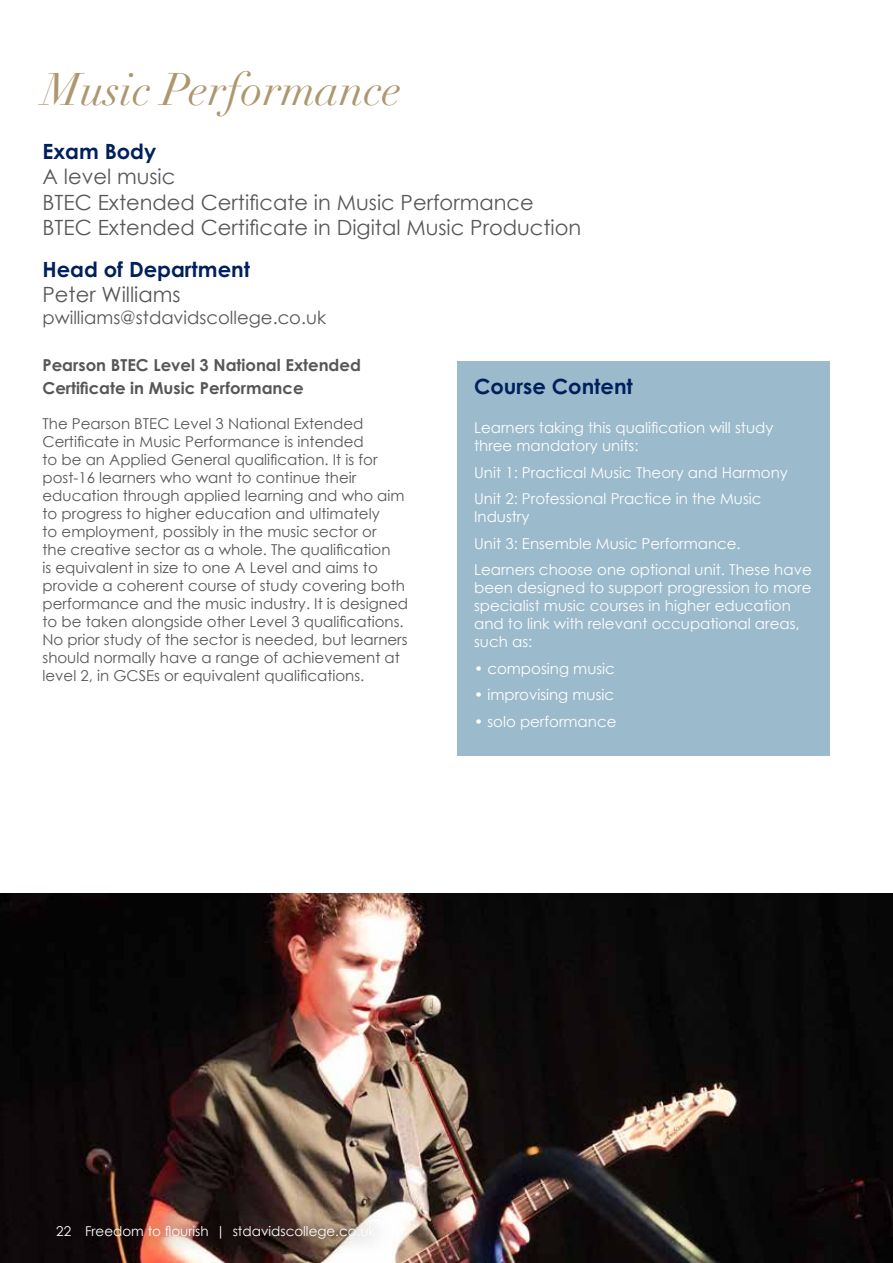
<style>
.page{position:relative;width:893px;height:1263px;background:#fff}
.page>*{position:absolute;margin:0;border:0;box-sizing:border-box;transform-origin:0 0}
.t1{font:italic 45px "Didot LT Pro";color:#ad976e}
.t2{font:21px/25.2px "Century Gothic";color:#575756}
.t3{font:700 21px "Century Gothic Pro";color:#00205c}
.t4{font:18px "Century Gothic";color:#575756}
.t5{font:700 16.5px/22.8px "Century Gothic Pro";color:#575756}
.t6{font:15px/18px "Century Gothic";color:#575756}
.t7{font:15px/18px "Century Gothic";color:#fff}
.t8{font:13.5px "Century Gothic";color:#fff}
</style>
<div class="page">
<img style="left:0;top:893px;width:893px;height:370px">
<div style="left:457px;top:361px;width:372px;height:394px;background:#9bbacc"></div>
<div style="left:68px;top:1210px;width:323px;height:46px;background:#000;opacity:.75"></div>
<h1 class="t1" style="left:43px;top:61px;width:360px">Music Performance</h1>
<h2 class="t3" style="left:43px;top:138px;width:115px">Exam Body</h2>
<h2 class="t2" style="left:43px;top:164px;width:540px">A level music<br>BTEC Extended Certificate in Music Performance<br>BTEC Extended Certificate in Digital Music Production</h2>
<h2 class="t3" style="left:43px;top:256px;width:209px">Head of Department</h2>
<h2 class="t2" style="left:43px;top:282px;width:140px">Peter Williams</h2>
<p class="t4" style="left:43px;top:305px;width:285px">pwilliams@stdavidscollege.co.uk</p>
<p class="t5" style="left:43px;top:353px;width:320px">Pearson BTEC Level 3 National Extended<br>Certificate in Music Performance</p>
<p class="t6" style="left:43px;top:414px;width:367px">The Pearson BTEC Level 3 National Extended Certificate in Music Performance is intended<br>to be an Applied General qualification. It is for post-16 learners who want to continue their education through applied learning and who aim to progress to higher education and ultimately<br>to employment, possibly in the music sector or<br>the creative sector as a whole. The qualification<br>is equivalent in size to one A Level and aims to provide a coherent course of study covering both performance and the music industry. It is designed to be taken alongside other Level 3 qualifications.<br>No prior study of the sector is needed, but learners should normally have a range of achievement at level 2, in GCSEs or equivalent qualifications.</p>
<h2 class="t3" style="left:474px;top:373px;width:160px">Course Content</h2>
<p class="t7" style="left:474px;top:418px;width:301px">Learners taking this qualification will study three mandatory units:</p>
<p class="t7" style="left:474px;top:459px;width:315px;line-height:26.5px">Unit 1: Practical Music Theory and Harmony<br>Unit 2: Professional Practice in the Music</p>
<p class="t7" style="left:474px;top:503px;width:339px;line-height:26.5px">Industry<br>Unit 3: Ensemble Music Performance.<br>Learners choose one optional unit. These have</p>
<p class="t7" style="left:474px;top:579px;width:339px">been designed to support progression to more specialist music courses in higher education and to link with relevant occupational areas, such as:</p>
<p class="t7" style="left:474px;top:659px;width:142px">• composing music</p>
<p class="t7" style="left:474px;top:686px;width:142px">• improvising music</p>
<p class="t7" style="left:474px;top:712px;width:144px">• solo performance</p>
<p class="t8" style="left:56px;top:1222px;width:321px">22 Freedom to flourish | stdavidscollege.co.uk</p>
</div>
